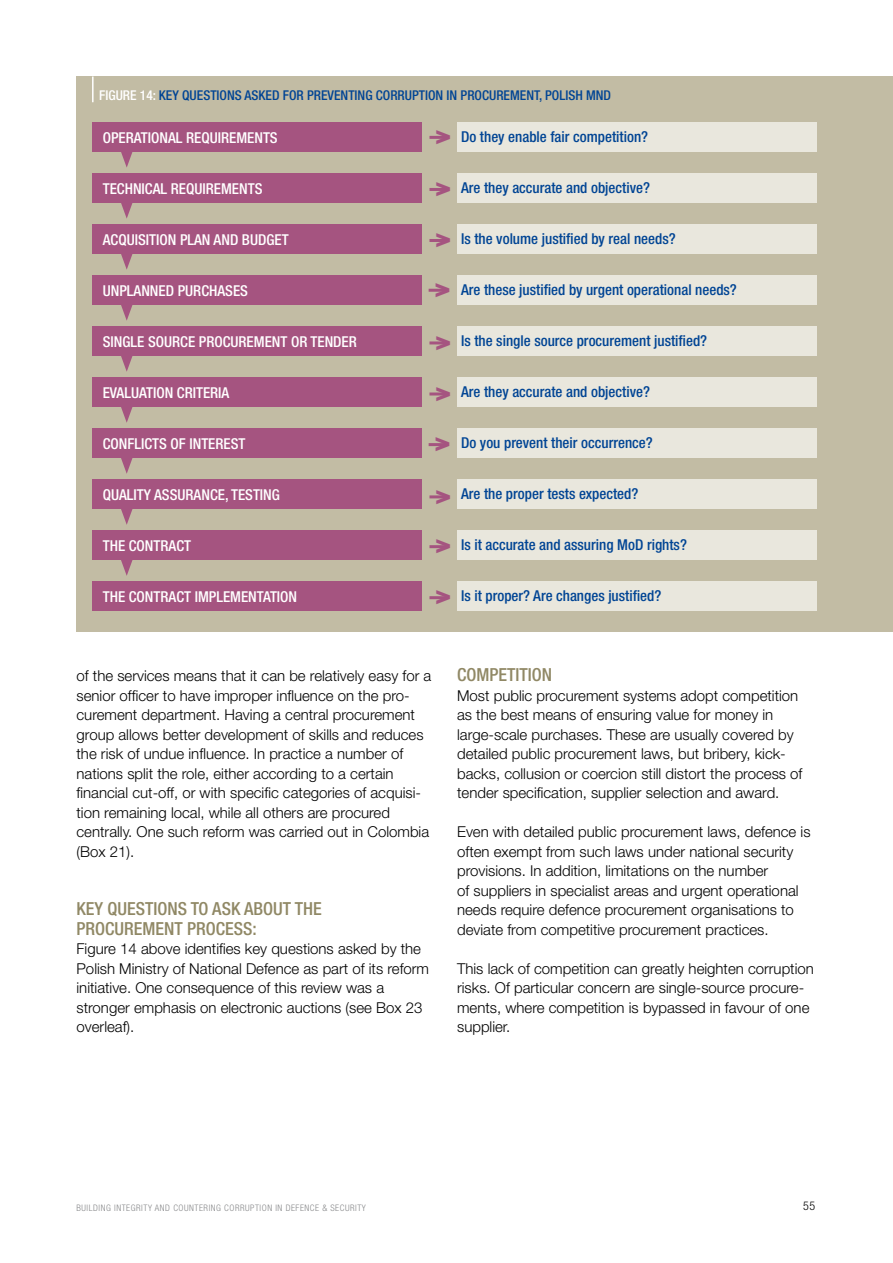
<style>
.page{position:relative;width:893px;height:1263px;background:#fff}
.page>*{position:absolute;margin:0;border:0;box-sizing:border-box;transform-origin:0 0}
.t1{font:800 condensed 27px/51px "Helvetica Neue";color:#a55480;text-align:justify}
.t2{font:500 condensed 18px/19.5px "Helvetica Neue";color:#908865}
.t3{font:300 15px/19.5px "Helvetica Neue";color:#000}
.t4{font:500 condensed 15px "Helvetica Neue";color:#004494}
.t5{font:500 condensed 15px "Helvetica Neue";color:#fff}
.t6{font:500 condensed 13.5px "Helvetica Neue";color:#004494}
.t7{font:300 condensed 12px "Helvetica Neue";color:#000}
.t8{font:300 condensed 9px "Helvetica Neue";letter-spacing:.06em;color:#87888a}
.s1{color:#fff}
</style>
<div class="page">
<div style="left:77px;top:77px;width:816px;height:555px;background:#c2bca4"></div>
<hr style="left:92px;top:77px;width:2px;height:25px;background:#fff">
<div style="left:92px;top:122px;width:330px;height:30px;background:#a55480"></div>
<div style="left:92px;top:173px;width:330px;height:30px;background:#a55480"></div>
<div style="left:92px;top:224px;width:330px;height:30px;background:#a55480"></div>
<div style="left:92px;top:275px;width:330px;height:30px;background:#a55480"></div>
<div style="left:92px;top:326px;width:330px;height:30px;background:#a55480"></div>
<div style="left:92px;top:377px;width:330px;height:30px;background:#a55480"></div>
<div style="left:92px;top:428px;width:330px;height:30px;background:#a55480"></div>
<div style="left:92px;top:479px;width:330px;height:30px;background:#a55480"></div>
<div style="left:92px;top:530px;width:330px;height:30px;background:#a55480"></div>
<div style="left:92px;top:581px;width:330px;height:30px;background:#a55480"></div>
<div style="left:457px;top:123px;width:359px;height:29px;background:#e9e7dd"></div>
<div style="left:457px;top:174px;width:359px;height:29px;background:#e9e7dd"></div>
<div style="left:457px;top:225px;width:359px;height:29px;background:#e9e7dd"></div>
<div style="left:457px;top:276px;width:359px;height:29px;background:#e9e7dd"></div>
<div style="left:457px;top:327px;width:359px;height:29px;background:#e9e7dd"></div>
<div style="left:457px;top:378px;width:359px;height:29px;background:#e9e7dd"></div>
<div style="left:457px;top:429px;width:359px;height:29px;background:#e9e7dd"></div>
<div style="left:457px;top:480px;width:359px;height:29px;background:#e9e7dd"></div>
<div style="left:457px;top:531px;width:359px;height:29px;background:#e9e7dd"></div>
<div style="left:457px;top:582px;width:359px;height:29px;background:#e9e7dd"></div>
<svg style="left:121px;top:152px;width:12px;height:16px"></svg>
<svg style="left:121px;top:203px;width:12px;height:16px"></svg>
<svg style="left:121px;top:254px;width:12px;height:16px"></svg>
<svg style="left:121px;top:305px;width:12px;height:16px"></svg>
<svg style="left:121px;top:356px;width:12px;height:16px"></svg>
<svg style="left:121px;top:407px;width:12px;height:16px"></svg>
<svg style="left:121px;top:458px;width:12px;height:16px"></svg>
<svg style="left:121px;top:509px;width:12px;height:16px"></svg>
<svg style="left:121px;top:560px;width:12px;height:16px"></svg>
<hr style="left:429px;top:136px;width:19px;height:3px;background:#a55480">
<hr style="left:429px;top:188px;width:19px;height:3px;background:#a55480">
<hr style="left:429px;top:239px;width:19px;height:3px;background:#a55480">
<hr style="left:429px;top:289px;width:18px;height:3px;background:#a55480">
<hr style="left:429px;top:341px;width:19px;height:3px;background:#a55480">
<hr style="left:429px;top:392px;width:19px;height:3px;background:#a55480">
<hr style="left:429px;top:443px;width:18px;height:3px;background:#a55480">
<hr style="left:429px;top:495px;width:19px;height:3px;background:#a55480">
<hr style="left:429px;top:545px;width:19px;height:3px;background:#a55480">
<hr style="left:429px;top:596px;width:19px;height:3px;background:#a55480">
<p class="t6" style="left:99px;top:87px;width:513px"><span class="s1">FIGURE 14:</span> KEY QUESTIONS ASKED FOR PREVENTING CORRUPTION IN PROCUREMENT, POLISH MN D</p>
<p class="t5" style="left:103px;top:129px;width:175px">OPERATIONAL REQUIREMENTS</p>
<p class="t5" style="left:103px;top:180px;width:160px">TECHNICAL REQUIREMENTS</p>
<p class="t5" style="left:103px;top:231px;width:187px">ACQUISITION PLAN AND BUDGET</p>
<p class="t5" style="left:103px;top:282px;width:145px">UNPLANNED PURCHASES</p>
<p class="t5" style="left:103px;top:333px;width:252px">SINGLE SOURCE PROCUREMENT OR TENDER</p>
<p class="t5" style="left:103px;top:384px;width:128px">EVALUATION CRITERIA</p>
<p class="t5" style="left:103px;top:435px;width:144px">CONFLICTS OF INTEREST</p>
<p class="t5" style="left:103px;top:486px;width:179px">QUALITY ASSURANCE, TESTING</p>
<p class="t5" style="left:103px;top:537px;width:90px">THE CONTRACT</p>
<p class="t5" style="left:103px;top:588px;width:196px">THE CONTRACT IMPLEMENTATION</p>
<h1 class="t1" style="left:434px;top:109px;width:19px">&gt; &gt; &gt; &gt;</h1>
<h1 class="t1" style="left:434px;top:314px;width:19px">&gt; &gt; &gt; &gt;</h1>
<h1 class="t1" style="left:435px;top:518px;width:18px">&gt; &gt;</h1>
<p class="t4" style="left:461px;top:127px;width:189px">DO THEY ENABLE FAIR COMPETITION?</p>
<p class="t4" style="left:461px;top:178px;width:190px">ARE THEY ACCURATE AND OBJECTIVE?</p>
<p class="t4" style="left:461px;top:229px;width:216px">IS THE VOLUME JUSTIFIED BY REAL NEEDS?</p>
<p class="t4" style="left:461px;top:280px;width:277px">ARE THESE JUSTIFIED BY URGENT OPERATIONAL NEEDS?</p>
<p class="t4" style="left:461px;top:331px;width:248px">IS THE SINGLE SOURCE PROCUREMENT JUSTIFIED?</p>
<p class="t4" style="left:461px;top:382px;width:190px">ARE THEY ACCURATE AND OBJECTIVE?</p>
<p class="t4" style="left:461px;top:434px;width:193px">DO YOU PREVENT THEIR OCCURRENCE?</p>
<p class="t4" style="left:461px;top:485px;width:179px">ARE THE PROPER TESTS EXPECTED?</p>
<p class="t4" style="left:461px;top:536px;width:227px">IS IT ACCURATE AND ASSURING MOD RIGHTS?</p>
<p class="t4" style="left:461px;top:587px;width:202px">IS IT PROPER? ARE CHANGES JUSTIFIED?</p>
<p class="t3" style="left:77px;top:666px;width:356px">of the services means that it can be relatively easy for a senior officer to have improper influence on the pro&shy;curement department. Having a central procurement group allows better development of skills and reduces the risk of undue influence. In practice a number of nations split the role, either according to a certain financial cut-off, or with specific categories of acquisi&shy;tion remaining local, while all others are procured centrally. One such reform was carried out in Colombia (Box 21).</p>
<p class="t2" style="left:77px;top:899px;width:247px">KEY QUESTIONS TO ASK ABOUT THE<br>PROCUREMENT PROCESS:</p>
<p class="t3" style="left:77px;top:939px;width:354px">Figure 14 above identifies key questions asked by the Polish Ministry of National Defence as part of its reform initiative. One consequence of this review was a stronger emphasis on electronic auctions (see Box 23 overleaf).</p>
<p class="t2" style="left:457px;top:665px;width:97px">COMPETITION</p>
<p class="t3" style="left:457px;top:685px;width:347px">Most public procurement systems adopt competition as the best means of ensuring value for money in large-scale purchases. These are usually covered by detailed public procurement laws, but bribery, kick&shy;backs, collusion or coercion still distort the process of tender specification, supplier selection and award.</p>
<p class="t3" style="left:457px;top:822px;width:355px">Even with detailed public procurement laws, defence is often exempt from such laws under national security provisions. In addition, limitations on the number<br>of suppliers in specialist areas and urgent operational needs require defence procurement organisations to deviate from competitive procurement practices.</p>
<p class="t3" style="left:457px;top:958px;width:358px">This lack of competition can greatly heighten corruption risks. Of particular concern are single-source procure&shy;ments, where competition is bypassed in favour of one supplier.</p>
<p class="t8" style="left:77px;top:1203px;width:291px">BUILDING INTEGRITY AND COUNTERING CORRUPTION IN DEFENCE &amp; SECURITY</p>
<p class="t7" style="left:803px;top:1198px;width:13px">55</p>
</div>
